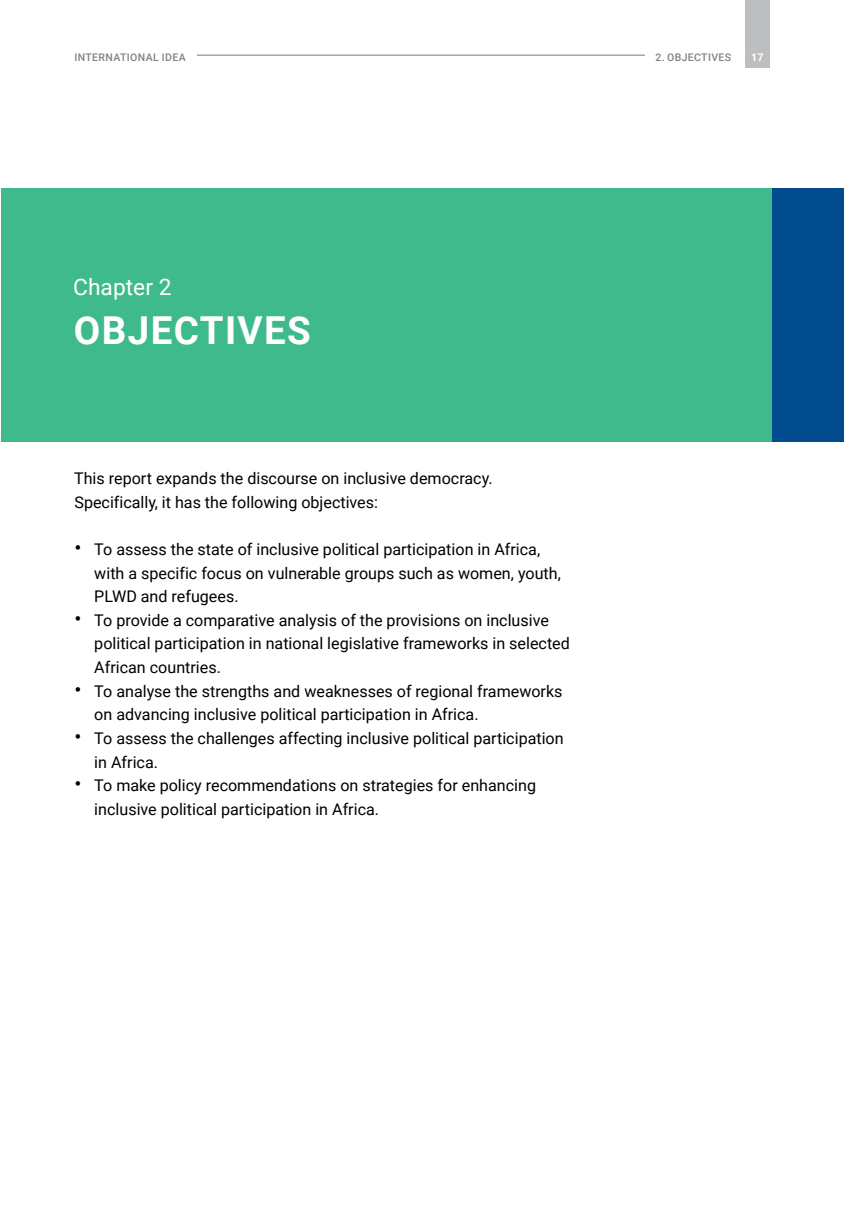
<style>
.page{position:relative;width:844px;height:1211px;background:#fff}
.page>*{position:absolute;margin:0;border:0;box-sizing:border-box;transform-origin:0 0}
.t1{font:700 38.5px "Roboto";letter-spacing:.035em;color:#fff}
.t2{font:22.75px "Roboto";color:#fff}
.t3{font:16.1px/23.6px "Roboto";color:#000}
.t4{font:500 10.5px "Roboto";letter-spacing:.035em;color:#808285}
.t5{font:700 10.5px "Roboto";color:#fff}
.s1{font-size:21px}
</style>
<div class="page">
<div style="left:1px;top:188px;width:772px;height:253px;background:#3fba8d"></div>
<div style="left:771px;top:188px;width:72px;height:253px;background:#004b8d"></div>
<hr style="left:74px;top:55px;width:657px;height:1px;background:#808285">
<div style="left:745px;top:0;width:24px;height:68px;background:#bcbec0"></div>
<div style="left:74px;top:52px;width:122px;height:9px;background:#fff"></div>
<div style="left:645px;top:52px;width:86px;height:9px;background:#fff"></div>
<p class="t4" style="left:74px;top:49px;width:113px">INTERNATIONAL IDEA</p>
<p class="t4" style="left:655px;top:49px;width:77px">2. OBJECTIVES</p>
<p class="t5" style="left:751px;top:49px;width:14px">17</p>
<h2 class="t2" style="left:73px;top:271px;width:100px">Chapter 2</h2>
<h1 class="t1" style="left:74px;top:303px;width:238px">OBJECTIVES</h1>
<p class="t3" style="left:74px;top:466px;width:420px">This report expands the discourse on inclusive democracy.<br>Specifically, it has the following objectives:</p>
<p class="t3" style="left:94px;top:537px;width:468px;text-indent:-20px"><span class="s1">•</span> To assess the state of inclusive political participation in Africa, with a specific focus on vulnerable groups such as women, youth,<br>PLWD and refugees.</p>
<p class="t3" style="left:94px;top:607px;width:477px;text-indent:-20px"><span class="s1">•</span> To provide a comparative analysis of the provisions on inclusive political participation in national legislative frameworks in selected<br>African countries.</p>
<p class="t3" style="left:94px;top:678px;width:469px;text-indent:-20px"><span class="s1">•</span> To analyse the strengths and weaknesses of regional frameworks on advancing inclusive political participation in Africa.</p>
<p class="t3" style="left:94px;top:726px;width:471px;text-indent:-20px"><span class="s1">•</span> To assess the challenges affecting inclusive political participation in Africa.</p>
<p class="t3" style="left:94px;top:773px;width:443px;text-indent:-20px"><span class="s1">•</span> To make policy recommendations on strategies for enhancing inclusive political participation in Africa.</p>
</div>
